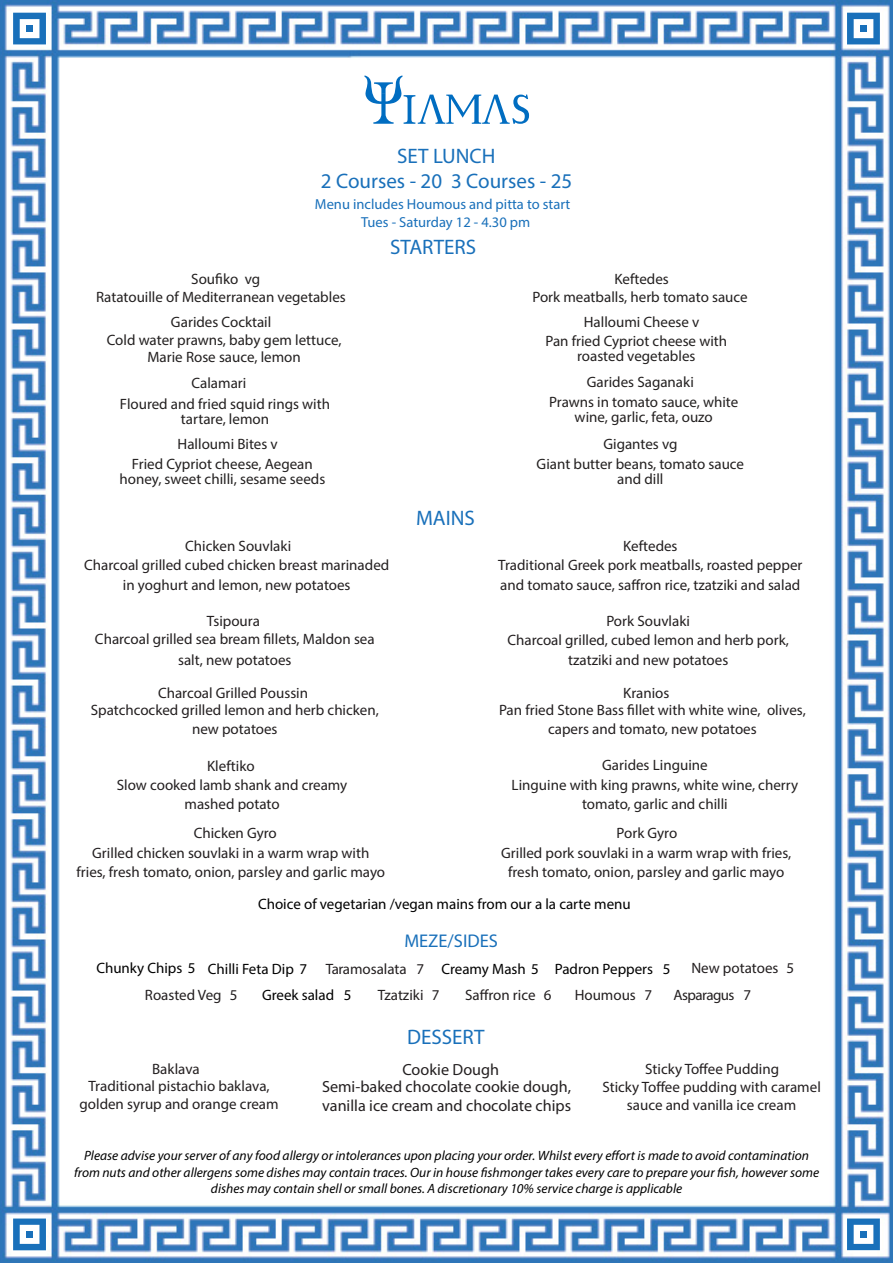
<style>
.page{position:relative;width:893px;height:1263px;background:#fff}
.page>*{position:absolute;margin:0;border:0;box-sizing:border-box;transform-origin:0 0}
.t1{font:21px/25px "Myriad Pro";color:#1970ba;text-align:center}
.t2{font:18.45px "Myriad Pro";color:#1970ba}
.t3{font:16.2px/16.4px "Myriad Pro";color:#231f20;text-align:center}
.t4{font:15px/19.5px "Myriad Pro";color:#231f20;text-align:center}
.t5{font:15px/20.5px "Myriad Pro";color:#232020;text-align:center}
.t6{font:15px "Myriad Pro";color:#000}
.t7{font:15px "Myriad Pro";letter-spacing:-.04em;color:#231f20}
.t8{font:14.55px/17.4px "Myriad Pro";color:#1970ba;text-align:center}
.t9{font:italic 13.5px/16.2px "Myriad Pro";color:#000;text-align:center}
</style>
<div class="page">
<img style="left:0;top:0;width:893px;height:1263px">
<svg style="left:847px;top:13px;width:33px;height:31px"></svg>
<div style="left:860px;top:25px;width:7px;height:7px;background:#1970ba"></div>
<svg style="left:13px;top:13px;width:33px;height:31px"></svg>
<div style="left:26px;top:25px;width:7px;height:7px;background:#1970ba"></div>
<svg style="left:847px;top:1218px;width:33px;height:32px"></svg>
<div style="left:860px;top:1231px;width:7px;height:6px;background:#1970ba"></div>
<svg style="left:13px;top:1218px;width:33px;height:32px"></svg>
<div style="left:26px;top:1231px;width:7px;height:6px;background:#1970ba"></div>
<svg style="left:364px;top:75px;width:165px;height:49px"></svg>
<h1 class="t1" style="left:321px;top:143px;width:253px">SET LUNCH<br>2 Courses - 20 3 Courses - 25</h1>
<p class="t8" style="left:315px;top:195px;width:257px">Menu includes Houmous and pitta to start<br>Tues - Saturday 12 - 4.30 pm</p>
<p class="t5" style="left:96px;top:269px;width:251px;line-height:18.3px;text-align:left;text-indent:95px">Soufiko vg<br>Ratatouille of Mediterranean vegetables</p>
<p class="t5" style="left:107px;top:313px;width:236px;line-height:17.7px">Garides Cocktail<br>Cold water prawns, baby gem lettuce,<br>Marie Rose sauce, lemon</p>
<p class="t5" style="left:120px;top:373px;width:212px;text-align:left;text-indent:72px">Calamari<br>Floured and fried squid rings with</p>
<p class="t5" style="left:181px;top:408px;width:90px">tartare, lemon</p>
<p class="t5" style="left:132px;top:433px;width:183px;text-align:left;text-indent:46px">Halloumi Bites v<br>Fried Cypriot cheese, Aegean</p>
<p class="t5" style="left:119px;top:469px;width:207px">honey, sweet chilli, sesame seeds</p>
<h1 class="t1" style="left:390px;top:234px;width:87px">STARTERS</h1>
<h1 class="t1" style="left:416px;top:505px;width:60px">MAINS</h1>
<p class="t5" style="left:532px;top:270px;width:217px;line-height:18px">Keftedes<br>Pork meatballs, herb tomato sauce</p>
<p class="t5" style="left:545px;top:312px;width:183px;line-height:19px;text-align:left;text-indent:38px">Halloumi Cheese v<br>Pan fried Cypriot cheese with</p>
<p class="t5" style="left:577px;top:345px;width:120px">roasted vegetables</p>
<p class="t5" style="left:549px;top:372px;width:191px;line-height:20.1px">Garides Saganaki<br>Prawns in tomato sauce, white</p>
<p class="t5" style="left:575px;top:407px;width:140px">wine, garlic, feta, ouzo</p>
<p class="t5" style="left:537px;top:433px;width:209px">Gigantes vg<br>Giant butter beans, tomato sauce</p>
<p class="t5" style="left:617px;top:469px;width:48px">and dill</p>
<p class="t4" style="left:84px;top:536px;width:307px">Chicken Souvlaki<br>Charcoal grilled cubed chicken breast marinaded in yoghurt and lemon, new potatoes</p>
<p class="t4" style="left:498px;top:536px;width:306px">Keftedes<br>Traditional Greek pork meatballs, roasted pepper and tomato sauce, saffron rice, tzatziki and salad</p>
<p class="t4" style="left:95px;top:611px;width:281px;line-height:18px">Tsipoura<br>Charcoal grilled sea bream fillets, Maldon sea</p>
<p class="t4" style="left:178px;top:649px;width:115px">salt, new potatoes</p>
<p class="t4" style="left:91px;top:685px;width:290px;line-height:16.4px">Charcoal Grilled Poussin<br>Spatchcocked grilled lemon and herb chicken,</p>
<p class="t4" style="left:192px;top:719px;width:87px">new potatoes</p>
<p class="t4" style="left:507px;top:610px;width:283px">Pork Souvlaki<br>Charcoal grilled, cubed lemon and herb pork, tzatziki and new potatoes</p>
<p class="t4" style="left:499px;top:685px;width:308px;line-height:16.4px;text-align:left;text-indent:124px">Kranios<br>Pan fried Stone Bass fillet with white wine, olives,</p>
<p class="t4" style="left:548px;top:719px;width:210px">capers and tomato, new potatoes</p>
<p class="t5" style="left:512px;top:755px;width:288px;line-height:19.5px">Garides Linguine<br>Linguine with king prawns, white wine, cherry tomato, garlic and chilli</p>
<p class="t4" style="left:117px;top:756px;width:232px">Kleftiko<br>Slow cooked lamb shank and creamy mashed potato</p>
<p class="t4" style="left:76px;top:823px;width:310px">Chicken Gyro<br>Grilled chicken souvlaki in a warm wrap with fries, fresh tomato, onion, parsley and garlic mayo</p>
<p class="t4" style="left:501px;top:823px;width:292px">Pork Gyro<br>Grilled pork souvlaki in a warm wrap with fries, fresh tomato, onion, parsley and garlic mayo</p>
<p class="t6" style="left:258px;top:895px;width:374px">Choice of vegetarian /vegan mains from our a la carte menu</p>
<p class="t2" style="left:404px;top:930px;width:95px">MEZE/SIDES</p>
<p class="t6" style="left:96px;top:959px;width:101px">Chunky Chips 5</p>
<p class="t6" style="left:208px;top:959px;width:101px">Chilli Feta Dip 7</p>
<p class="t4" style="left:326px;top:959px;width:100px">Taramosalata 7</p>
<p class="t6" style="left:262px;top:986px;width:91px">Greek salad 5</p>
<p class="t6" style="left:441px;top:959px;width:99px">Creamy Mash 5</p>
<p class="t6" style="left:555px;top:959px;width:117px">Padron Peppers 5</p>
<p class="t4" style="left:691px;top:958px;width:104px">New potatoes 5</p>
<p class="t4" style="left:145px;top:985px;width:94px">Roasted Veg 5</p>
<p class="t4" style="left:465px;top:985px;width:88px">Saffron rice 6</p>
<p class="t7" style="left:674px;top:986px;width:79px">Asparagus 7</p>
<p class="t4" style="left:378px;top:985px;width:63px">Tzatziki 7</p>
<p class="t4" style="left:575px;top:985px;width:79px">Houmous 7</p>
<p class="t4" style="left:89px;top:1061px;width:183px;line-height:16.4px">Baklava<br>Traditional pistachio baklava,</p>
<p class="t4" style="left:80px;top:1093px;width:201px">golden syrup and orange cream</p>
<h1 class="t1" style="left:407px;top:1024px;width:79px">DESSERT</h1>
<p class="t3" style="left:322px;top:1061px;width:251px">Cookie Dough<br>Semi-baked chocolate cookie dough,</p>
<p class="t3" style="left:322px;top:1097px;width:250px">vanilla ice cream and chocolate chips</p>
<p class="t4" style="left:602px;top:1060px;width:220px;line-height:17.9px">Sticky Toffee Pudding<br>Sticky Toffee pudding with caramel sauce and vanilla ice cream</p>
<p class="t9" style="left:74px;top:1147px;width:747px">Please advise your server of any food allergy or intolerances upon placing your order. Whilst every effort is made to avoid contamination from nuts and other allergens some dishes may contain traces. Our in house fishmonger takes every care to prepare your fish, however some dishes may contain shell or small bones. A discretionary 10% service charge is applicable</p>
</div>
